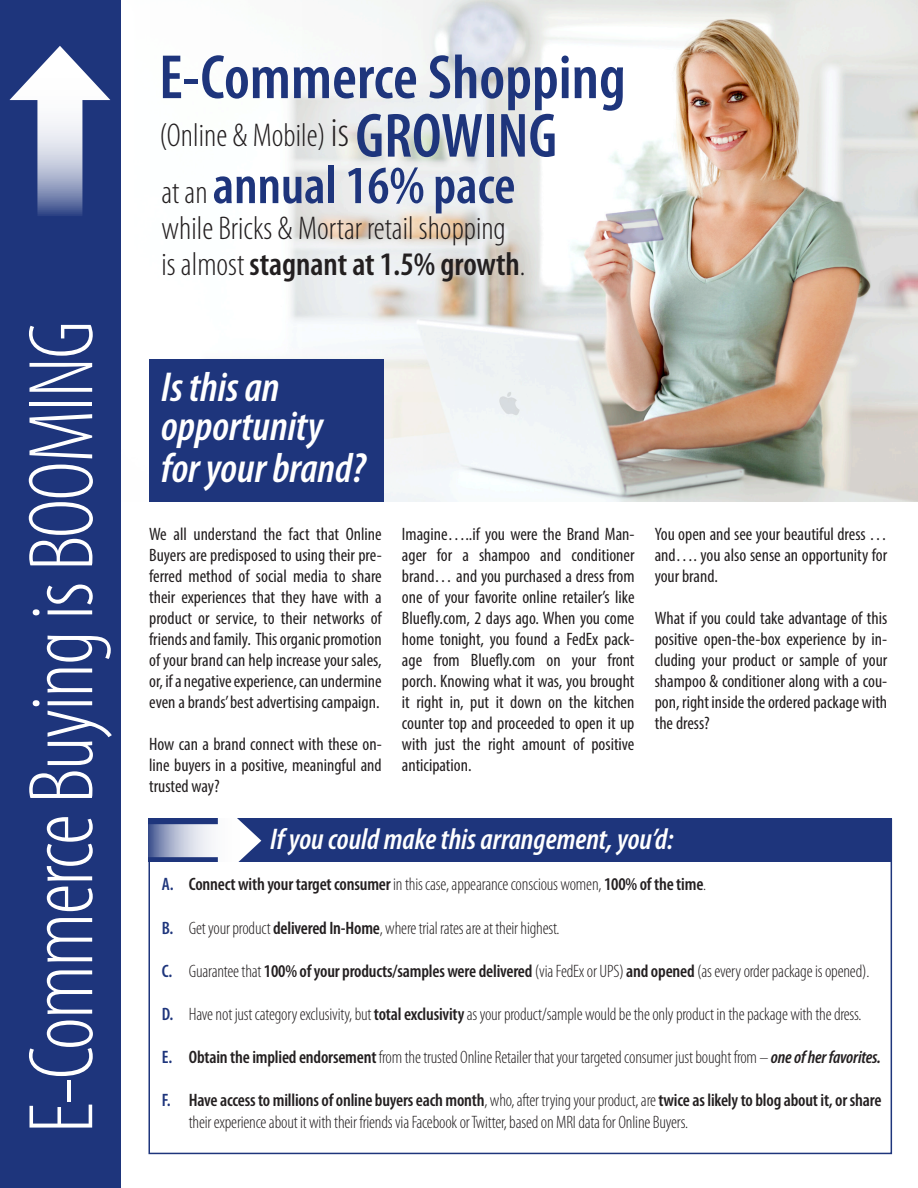
<style>
.page{position:relative;width:918px;height:1188px;background:#fff}
.page>*{position:absolute;margin:0;border:0;box-sizing:border-box;transform-origin:0 0}
.t1{font:300 condensed 93px "Myriad Pro";letter-spacing:-.02em;color:#fff}
.t2{font:600 condensed 63px "Myriad Pro";color:#1e357c}
.t3{font:600 condensed 54px "Myriad Pro";color:#1e357c}
.t4{font:italic 600 condensed 42px/40.5px "Myriad Pro";color:#fff}
.t5{font:300 condensed 33px/36px "Myriad Pro";color:#231f20}
.t6{font:italic 600 condensed 30px "Myriad Pro";color:#fff}
.t7{font:condensed 18px/21px "Myriad Pro";color:#231f20;text-align:justify}
.t8{font:300 condensed 18px/21.6px "Myriad Pro";letter-spacing:-.01em;color:#231f20}
.t9{font:600 condensed 18px "Myriad Pro";letter-spacing:-.01em;color:#231f20}
.s1{font-size:42px}
.s2{font-weight:600;font-size:63px;color:#1e357c}
.s3{font-weight:300;font-size:33px;color:#231f20}
.s4{font-weight:600}
.s5{color:#1e357c}
.s6{font-weight:300}
.s7{font-weight:600;color:#1e357c}
.s8{font-weight:600;font-style:italic}
</style>
<div class="page">
<img style="left:290px;top:0;width:628px;height:502px">
<div style="left:149px;top:359px;width:234px;height:143px;background:#1e357c"></div>
<div style="left:148px;top:819px;width:744px;height:43px;background:#1e357c"></div>
<div style="left:148px;top:819px;width:744px;height:335px;border:2px solid #1e357c"></div>
<svg style="left:148px;top:824px;width:70px;height:33px;background:#b8bfd5"></svg>
<svg style="left:218px;top:818px;width:43px;height:44px"></svg>
<div style="left:0;top:0;width:121px;height:1188px;background:#1e357c"></div>
<svg style="left:37px;top:100px;width:45px;height:116px;background:#bac1d6"></svg>
<svg style="left:9px;top:46px;width:101px;height:54px"></svg>
<p class="t1" style="left:12px;top:1133px;width:814px;rotate:-90deg">E-Commerce Buying is BOOMING</p>
<p class="t2" style="left:159px;top:43px;width:468px">E-Commerce Shopping</p>
<p class="t5" style="left:159px;top:118px;width:400px">(Online &amp; Mobile) <span class="s1">is</span><span class="s2">GROWING</span></p>
<p class="t3" style="left:162px;top:156px;width:355px"><span class="s3">at an</span> annual 16% pace</p>
<p class="t5" style="left:162px;top:211px;width:365px">while Bricks &amp; Mortar retail shopping is almost <span class="s4">stagnant at 1.5% growth</span>.</p>
<p class="t4" style="left:161px;top:368px;width:206px">Is this an opportunity for your brand?</p>
<p class="t7" style="left:149px;top:523px;width:234px">We all understand the fact that Online Buyers are predisposed to using their pre&shy;ferred method of social media to share their experiences that they have with a product or service, to their networks of friends and family. This organic promotion of your brand can help increase your sales, or, if a negative experience, can undermine even a brands’ best advertising campaign.</p>
<p class="t7" style="left:149px;top:733px;width:234px">How can a brand connect with these on&shy;line buyers in a positive, meaningful and trusted way?</p>
<p class="t7" style="left:402px;top:523px;width:234px">Imagine…..if you were the Brand Man&shy;ager for a shampoo and conditioner brand… and you purchased a dress from one of your favorite online retailer’s like Bluefly.com, 2 days ago. When you come home tonight, you found a FedEx pack&shy;age from Bluefly.com on your front porch. Knowing what it was, you brought it right in, put it down on the kitchen counter top and proceeded to open it up with just the right amount of positive anticipation.</p>
<p class="t7" style="left:655px;top:523px;width:234px">You open and see your beautiful dress … and…. you also sense an opportunity for your brand.</p>
<p class="t7" style="left:655px;top:607px;width:234px">What if you could take advantage of this positive open-the-box experience by in&shy;cluding your product or sample of your shampoo &amp; conditioner along with a cou&shy;pon, right inside the ordered package with the dress?</p>
<p class="t6" style="left:270px;top:823px;width:405px">If you could make this arrangement, you’d:</p>
<p class="t9" style="left:162px;top:875px;width:546px"><span class="s5">A.</span> Connect with your target consumer <span class="s6">in this case, appearance conscious women,</span> 100% of the time<span class="s6">.</span></p>
<p class="t8" style="left:162px;top:917px;width:399px"><span class="s7">B.</span> Get your product <span class="s4">delivered In-Home</span>, where trial rates are at their highest.</p>
<p class="t8" style="left:162px;top:961px;width:709px"><span class="s7">C.</span> Guarantee that <span class="s4">100% of your products/samples were delivered</span> (via FedEx or UPS) <span class="s4">and opened</span> (as every order package is opened).</p>
<p class="t8" style="left:162px;top:1004px;width:701px"><span class="s7">D.</span> Have not just category exclusivity, but <span class="s4">total exclusivity</span> as your product/sample would be the only product in the package with the dress.</p>
<p class="t8" style="left:162px;top:1047px;width:721px"><span class="s7">E.</span> <span class="s4">Obtain the implied endorsement</span> from the trusted Online Retailer that your targeted consumer just bought from – <span class="s8">one of her favorites.</span></p>
<p class="t8" style="left:189px;top:1090px;width:694px;text-indent:-27px"><span class="s7">F.</span> <span class="s4">Have access to millions of online buyers each month</span>, who, after trying your product, are <span class="s4">twice as likely to blog about it, or share </span>their experience about it with their friends via Facebook or Twitter, based on MRI data for Online Buyers.</p>
</div>
